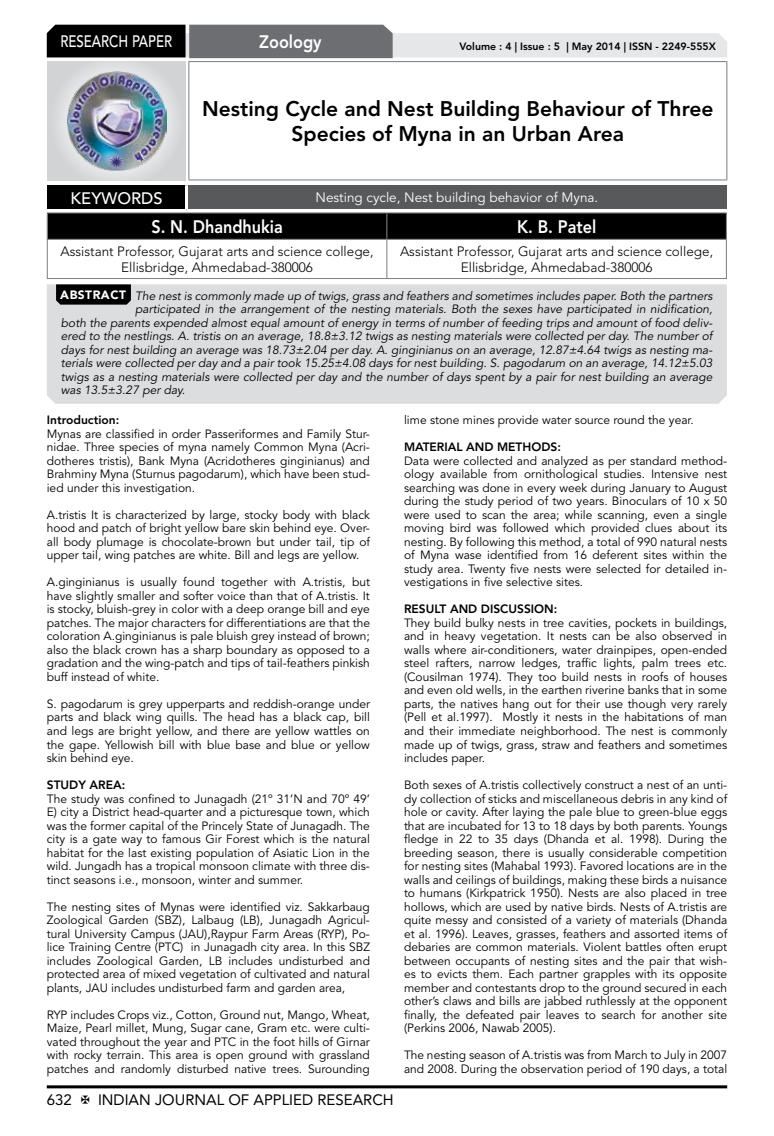
<style>
.page{position:relative;width:774px;height:1136px;background:#fff}
.page>*{position:absolute;margin:0;border:0;box-sizing:border-box;transform-origin:0 0}
.t1{font:800 21px/25.2px "Avenir LT Std";color:#000;text-align:center}
.t2{font:800 18px "Avenir LT Std";color:#fff;scale:.9 1}
.t3{font:500 16.5px "Avenir LT Std";color:#fff;scale:.8 1}
.t4{font:500 16.5px "Avenir LT Std";color:#fff}
.t5{font:15px "Avenir LT Std";color:#000}
.t6{font:300 13.5px/16.2px "Avenir LT Std";color:#000;text-align:center}
.t7{font:13.5px "Avenir LT Std";color:#fff}
.t8{font:12px/13.5px "Avenir LT Std";color:#000;text-align:justify}
.t9{font:italic 12px "Avenir LT Std";color:#000}
.t10{font:800 12px "Avenir LT Std";color:#000}
.t11{font:800 10.5px "Avenir LT Std";color:#000}
.s1{font-weight:900;font-style:normal;color:#fff}
</style>
<div class="page">
<hr style="left:47px;top:1085px;width:680px;height:3px;background:#000">
<div style="left:48px;top:62px;width:137px;height:118px;background:linear-gradient(to right,#d9dadb,#d9dadb)"></div>
<img style="left:68px;top:71px;width:99px;height:100px">
<svg style="left:47px;top:25px;width:680px;height:33px;background:#979899"></svg>
<hr style="left:188px;top:61px;width:539px;height:1px;background:#808285">
<hr style="left:188px;top:62px;width:1px;height:117px;background:#808285">
<hr style="left:726px;top:62px;width:1px;height:117px;background:#808285">
<hr style="left:188px;top:179px;width:539px;height:1px;background:#808285">
<hr style="left:47px;top:212px;width:340px;height:1px;background:#808285">
<hr style="left:387px;top:212px;width:340px;height:1px;background:#808285">
<svg style="left:47px;top:213px;width:680px;height:26px;background:#040404"></svg>
<hr style="left:47px;top:239px;width:340px;height:1px;background:#808285">
<hr style="left:47px;top:240px;width:1px;height:38px;background:#808285">
<hr style="left:387px;top:239px;width:340px;height:1px;background:#808285">
<hr style="left:386px;top:240px;width:1px;height:38px;background:#808285">
<hr style="left:726px;top:240px;width:1px;height:38px;background:#808285">
<hr style="left:47px;top:278px;width:340px;height:1px;background:#808285">
<hr style="left:387px;top:278px;width:340px;height:1px;background:#808285">
<div style="left:47px;top:185px;width:139px;height:25px;background:#000"></div>
<div style="left:186px;top:185px;width:541px;height:25px;background:#58595b"></div>
<hr style="left:185px;top:185px;width:3px;height:24px;background:#fff">
<hr style="left:47px;top:209px;width:139px;height:3px;background:#fff">
<hr style="left:186px;top:209px;width:541px;height:3px;background:#fff">
<div style="left:47px;top:284px;width:680px;height:120px;background:#dcddde"></div>
<svg style="left:56px;top:284px;width:75px;height:20px"></svg>
<h3 class="t3" style="left:60px;top:32px;width:139px">RESEARCH PAPER</h3>
<h2 class="t2" style="left:259px;top:31px;width:71px">Zoology</h2>
<p class="t11" style="left:459px;top:41px;width:258px">Volume : 4 | Issue : 5 | May 2014 | ISSN - 2249-555X</p>
<h1 class="t1" style="left:202px;top:96px;width:513px">Nesting Cycle and Nest Building Behaviour of Three<br>Species of Myna in an Urban Area</h1>
<h3 class="t4" style="left:71px;top:189px;width:94px">KEYWORDS</h3>
<p class="t7" style="left:315px;top:189px;width:284px">Nesting cycle, Nest building behavior of Myna.</p>
<h2 class="t2" style="left:151px;top:216px;width:147px">S. N. Dhandhukia</h2>
<h2 class="t2" style="left:517px;top:216px;width:89px">K. B. Patel</h2>
<p class="t6" style="left:60px;top:243px;width:315px">Assistant Professor, Gujarat arts and science college,<br>Ellisbridge, Ahmedabad-380006</p>
<p class="t6" style="left:400px;top:243px;width:315px">Assistant Professor, Gujarat arts and science college,<br>Ellisbridge, Ahmedabad-380006</p>
<p class="t9" style="left:60px;top:289px;width:654px"><span class="s1">ABSTRACT</span> The nest is commonly made up of twigs, grass and feathers and sometimes includes paper. Both the partners</p>
<p class="t9" style="left:135px;top:302px;width:579px">participated in the arrangement of the nesting materials. Both the sexes have participated in nidification,</p>
<p class="t9" style="left:61px;top:316px;width:653px">both the parents expended almost equal amount of energy in terms of number of feeding trips and amount of food deliv-</p>
<p class="t9" style="left:61px;top:329px;width:653px">ered to the nestlings. A. tristis on an average, 18.8±3.12 twigs as nesting materials were collected per day. The number of</p>
<p class="t9" style="left:61px;top:343px;width:653px">days for nest building an average was 18.73±2.04 per day. A. ginginianus on an average, 12.87±4.64 twigs as nesting ma-</p>
<p class="t9" style="left:61px;top:356px;width:653px">terials were collected per day and a pair took 15.25±4.08 days for nest building. S. pagodarum on an average, 14.12±5.03</p>
<p class="t9" style="left:61px;top:370px;width:653px">twigs as a nesting materials were collected per day and the number of days spent by a pair for nest building an average</p>
<p class="t9" style="left:61px;top:383px;width:126px">was 13.5±3.27 per day.</p>
<p class="t10" style="left:47px;top:413px;width:74px">Introduction:</p>
<p class="t8" style="left:47px;top:427px;width:325px">Mynas are classified in order Passeriformes and Family Stur&shy;nidae. Three species of myna namely Common Myna (Acri&shy;dotheres tristis), Bank Myna (Acridotheres ginginianus) and Brahminy Myna (Sturnus pagodarum), which have been stud&shy;ied under this investigation.</p>
<p class="t8" style="left:47px;top:508px;width:325px">A.tristis It is characterized by large, stocky body with black hood and patch of bright yellow bare skin behind eye. Over&shy;all body plumage is chocolate-brown but under tail, tip of upper tail, wing patches are white. Bill and legs are yellow.</p>
<p class="t8" style="left:47px;top:575px;width:325px">A.ginginianus is usually found together with A.tristis, but have slightly smaller and softer voice than that of A.tristis. It is stocky, bluish-grey in color with a deep orange bill and eye patches. The major characters for differentiations are that the coloration A.ginginianus is pale bluish grey instead of brown; also the black crown has a sharp boundary as opposed to a gradation and the wing-patch and tips of tail-feathers pinkish buff instead of white.</p>
<p class="t8" style="left:47px;top:697px;width:325px">S. pagodarum is grey upperparts and reddish-orange under parts and black wing quills. The head has a black cap, bill and legs are bright yellow, and there are yellow wattles on the gape. Yellowish bill with blue base and blue or yellow skin behind eye.</p>
<p class="t10" style="left:47px;top:777px;width:80px">STUDY AREA:</p>
<p class="t8" style="left:47px;top:791px;width:325px">The study was confined to Junagadh (21º 31’N and 70º 49’ E) city a District head-quarter and a picturesque town, which was the former capital of the Princely State of Junagadh. The city is a gate way to famous Gir Forest which is the natural habitat for the last existing population of Asiatic Lion in the wild. Jungadh has a tropical monsoon climate with three dis&shy;tinct seasons i.e., monsoon, winter and summer.</p>
<p class="t8" style="left:47px;top:899px;width:325px">The nesting sites of Mynas were identified viz. Sakkarbaug Zoological Garden (SBZ), Lalbaug (LB), Junagadh Agricul&shy;tural University Campus (JAU),Raypur Farm Areas (RYP), Po&shy;lice Training Centre (PTC) in Junagadh city area. In this SBZ includes Zoological Garden, LB includes undisturbed and protected area of mixed vegetation of cultivated and natural plants, JAU includes undisturbed farm and garden area,</p>
<p class="t8" style="left:47px;top:1007px;width:325px">RYP includes Crops viz., Cotton, Ground nut, Mango, Wheat, Maize, Pearl millet, Mung, Sugar cane, Gram etc. were culti&shy;vated throughout the year and PTC in the foot hills of Girnar with rocky terrain. This area is open ground with grassland patches and randomly disturbed native trees. Surounding</p>
<p class="t8" style="left:404px;top:413px;width:291px">lime stone mines provide water source round the year.</p>
<p class="t10" style="left:404px;top:440px;width:158px">MATERIAL AND METHODS:</p>
<p class="t8" style="left:404px;top:454px;width:325px">Data were collected and analyzed as per standard method&shy;ology available from ornithological studies. Intensive nest searching was done in every week during January to August during the study period of two years. Binoculars of 10 x 50 were used to scan the area; while scanning, even a single moving bird was followed which provided clues about its nesting. By following this method, a total of 990 natural nests of Myna wase identified from 16 deferent sites within the study area. Twenty five nests were selected for detailed in&shy;vestigations in five selective sites.</p>
<p class="t10" style="left:404px;top:602px;width:155px">RESULT AND DISCUSSION:</p>
<p class="t8" style="left:404px;top:616px;width:325px">They build bulky nests in tree cavities, pockets in buildings, and in heavy vegetation. It nests can be also observed in walls where air-conditioners, water drainpipes, open-ended steel rafters, narrow ledges, traffic lights, palm trees etc. (Cousilman 1974). They too build nests in roofs of houses and even old wells, in the earthen riverine banks that in some parts, the natives hang out for their use though very rarely (Pell et al.1997). Mostly it nests in the habitations of man and their immediate neighborhood. The nest is commonly made up of twigs, grass, straw and feathers and sometimes includes paper.</p>
<p class="t8" style="left:404px;top:778px;width:325px">Both sexes of A.tristis collectively construct a nest of an unti&shy;dy collection of sticks and miscellaneous debris in any kind of hole or cavity. After laying the pale blue to green-blue eggs that are incubated for 13 to 18 days by both parents. Youngs fledge in 22 to 35 days (Dhanda et al. 1998). During the breeding season, there is usually considerable competition for nesting sites (Mahabal 1993). Favored locations are in the walls and ceilings of buildings, making these birds a nuisance to humans (Kirkpatrick 1950). Nests are also placed in tree hollows, which are used by native birds. Nests of A.tristis are quite messy and consisted of a variety of materials (Dhanda et al. 1996). Leaves, grasses, feathers and assorted items of debaries are common materials. Violent battles often erupt between occupants of nesting sites and the pair that wish&shy;es to evicts them. Each partner grapples with its opposite member and contestants drop to the ground secured in each other’s claws and bills are jabbed ruthlessly at the opponent finally, the defeated pair leaves to search for another site (Perkins 2006, Nawab 2005).</p>
<p class="t8" style="left:404px;top:1048px;width:325px">The nesting season of A.tristis was from March to July in 2007 and 2008. During the observation period of 190 days, a total</p>
<p class="t5" style="left:47px;top:1090px;width:27px">632</p>
<p class="t5" style="left:98px;top:1090px;width:297px">INDIAN JOURNAL OF APPLIED RESEARCH</p>
</div>
